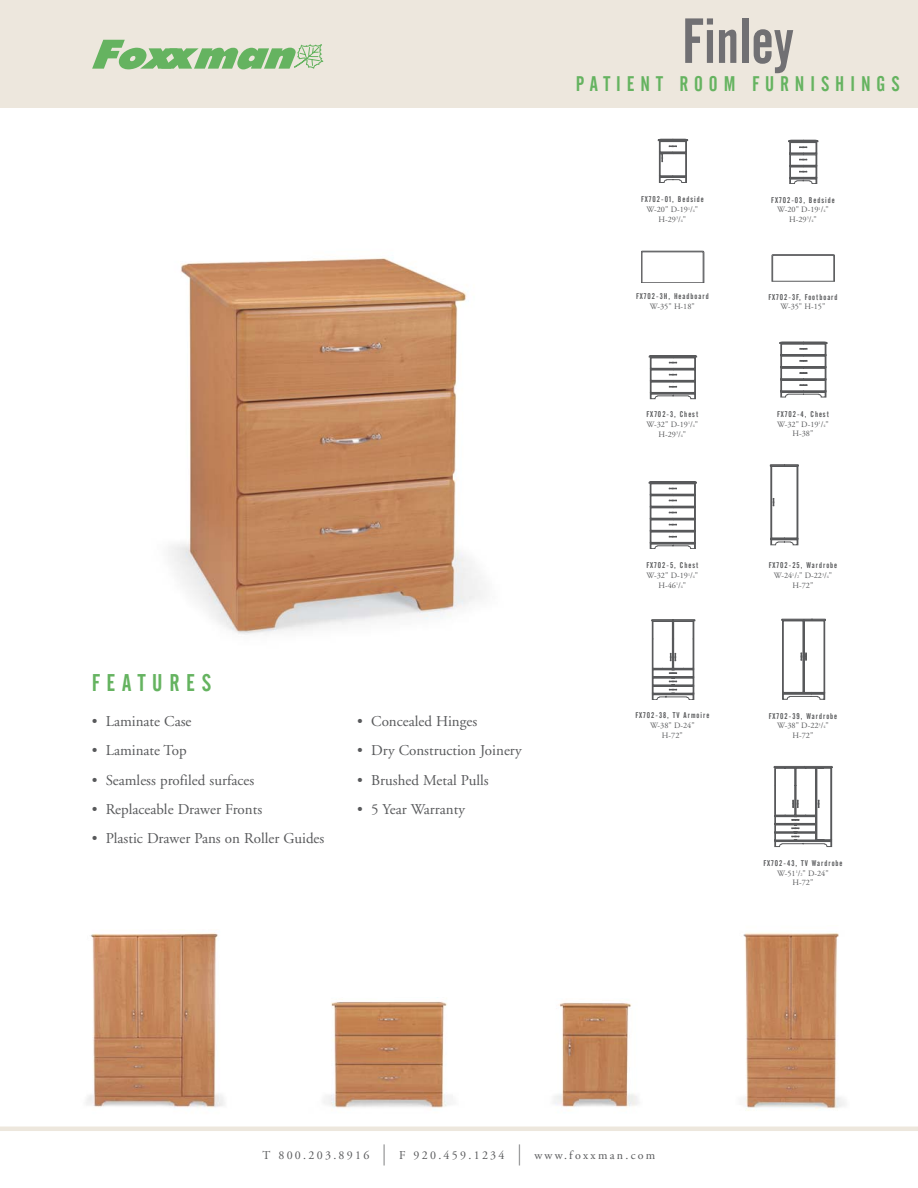
<style>
.page{position:relative;width:918px;height:1188px;background:#fff}
.page>*{position:absolute;margin:0;border:0;box-sizing:border-box;transform-origin:0 0}
.t1{font:63px "Alternate Gothic No 2 BT";color:#717073}
.t2{font:30px "Adobe Garamond";color:#58595b;scale:.4 1}
.t3{font:24px "Alternate Gothic No 2 BT";letter-spacing:.285em;color:#65b360}
.t4{font:21px "Alternate Gothic No 2 BT";letter-spacing:.285em;color:#65b360}
.t5{font:15px "Adobe Garamond";color:#58595b}
.t6{font:12px "Adobe Garamond";letter-spacing:.19em;color:#58595b}
.t7{font:8.25px/9.8px "Adobe Garamond";color:#58595b;text-align:center}
.t8{font:8.25px "Alternate Gothic No 2 BT";letter-spacing:.12em;color:#58595b}
.s1{font-size:4.2px}
</style>
<div class="page">
<div style="left:0;top:0;width:918px;height:108px;background:#ede7dd"></div>
<svg style="left:92px;top:39px;width:232px;height:31px"></svg>
<svg style="left:658px;top:139px;width:30px;height:44px"></svg>
<svg style="left:788px;top:140px;width:30px;height:44px"></svg>
<svg style="left:649px;top:355px;width:48px;height:44px"></svg>
<svg style="left:779px;top:342px;width:49px;height:55px"></svg>
<svg style="left:649px;top:481px;width:48px;height:68px"></svg>
<svg style="left:770px;top:464px;width:29px;height:81px"></svg>
<svg style="left:772px;top:254px;width:63px;height:27px"></svg>
<svg style="left:641px;top:251px;width:63px;height:32px"></svg>
<svg style="left:774px;top:766px;width:59px;height:81px"></svg>
<svg style="left:781px;top:619px;width:45px;height:81px"></svg>
<img style="left:169px;top:258px;width:314px;height:377px">
<img style="left:554px;top:1002px;width:85px;height:109px">
<img style="left:324px;top:1001px;width:127px;height:107px">
<img style="left:86px;top:932px;width:139px;height:176px">
<img style="left:743px;top:932px;width:102px;height:179px">
<hr style="left:0;top:1127px;width:918px;height:4px;background:#ede7dd">
<svg style="left:651px;top:619px;width:44px;height:81px"></svg>
<h1 class="t1" style="left:682px;top:17px;width:114px">Finley</h1>
<h3 class="t4" style="left:576px;top:76px;width:325px">PATIENT ROOM FURNISHINGS</h3>
<h3 class="t3" style="left:92px;top:674px;width:121px">FEATURES</h3>
<h3 class="t5" style="left:92px;top:715px;width:101px">• Laminate Case</h3>
<h3 class="t5" style="left:92px;top:745px;width:96px">• Laminate Top</h3>
<h3 class="t5" style="left:92px;top:774px;width:164px">• Seamless profiled surfaces</h3>
<h3 class="t5" style="left:92px;top:803px;width:172px">• Replaceable Drawer Fronts</h3>
<h3 class="t5" style="left:92px;top:832px;width:234px">• Plastic Drawer Pans on Roller Guides</h3>
<h3 class="t5" style="left:357px;top:715px;width:121px">• Concealed Hinges</h3>
<h3 class="t5" style="left:357px;top:745px;width:166px">• Dry Construction Joinery</h3>
<h3 class="t5" style="left:357px;top:774px;width:133px">• Brushed Metal Pulls</h3>
<h3 class="t5" style="left:357px;top:803px;width:109px">• 5 Year Warranty</h3>
<p class="t8" style="left:641px;top:197px;width:64px">FX702-01, Bedside</p>
<p class="t7" style="left:647px;top:205px;width:53px">W-20" D-19<sup>1</sup>/<span class="s1">4</span>"<br>H-29<sup>3</sup>/<span class="s1">4</span>"</p>
<p class="t8" style="left:771px;top:197px;width:65px">FX702-03, Bedside</p>
<p class="t7" style="left:777px;top:206px;width:53px">W-20" D-19<sup>1</sup>/<span class="s1">4</span>"<br>H-29<sup>3</sup>/<span class="s1">4</span>"</p>
<p class="t8" style="left:636px;top:293px;width:74px">FX702-3H, Headboard</p>
<p class="t7" style="left:650px;top:302px;width:46px">W-35" H-18"</p>
<p class="t8" style="left:768px;top:294px;width:71px">FX702-3F, Footboard</p>
<p class="t7" style="left:780px;top:303px;width:46px">W-35" H-15"</p>
<p class="t8" style="left:647px;top:411px;width:53px">FX702-3, Chest</p>
<p class="t7" style="left:647px;top:420px;width:53px">W-32" D-19<sup>1</sup>/<span class="s1">4</span>"<br>H-29<sup>3</sup>/<span class="s1">4</span>"</p>
<p class="t8" style="left:777px;top:411px;width:53px">FX702-4, Chest</p>
<p class="t7" style="left:777px;top:420px;width:53px">W-32" D-19<sup>1</sup>/<span class="s1">4</span>"<br>H-38"</p>
<p class="t8" style="left:646px;top:562px;width:53px">FX702-5, Chest</p>
<p class="t7" style="left:647px;top:571px;width:53px">W-32" D-19<sup>1</sup>/<span class="s1">4</span>"<br>H-46<sup>1</sup>/<span class="s1">4</span>"</p>
<p class="t8" style="left:769px;top:562px;width:70px">FX702-25, Wardrobe</p>
<p class="t7" style="left:774px;top:571px;width:60px">W-24<sup>1</sup>/<span class="s1">2</span>" D-22<sup>3</sup>/<span class="s1">4</span>"<br>H-72"</p>
<p class="t8" style="left:635px;top:712px;width:75px">FX702-38, TV Armoire</p>
<p class="t7" style="left:650px;top:721px;width:46px">W-38" D-24"<br>H-72"</p>
<p class="t8" style="left:769px;top:713px;width:70px">FX702-39, Wardrobe</p>
<p class="t7" style="left:777px;top:722px;width:53px">W-38" D-22<sup>3</sup>/<span class="s1">4</span>"<br>H-72"</p>
<p class="t8" style="left:763px;top:860px;width:81px">FX702-43, TV Wardrobe</p>
<p class="t7" style="left:777px;top:869px;width:53px">W-51<sup>1</sup>/<span class="s1">2</span>" D-24"<br>H-72"</p>
<h3 class="t6" style="left:263px;top:1150px;width:108px">T 800.203.8916</h3>
<h2 class="t2" style="left:383px;top:1143px;width:9px">|</h2>
<h3 class="t6" style="left:399px;top:1150px;width:107px">F 920.459.1234</h3>
<h2 class="t2" style="left:518px;top:1143px;width:9px">|</h2>
<h3 class="t6" style="left:534px;top:1150px;width:123px">www.foxxman.com</h3>
</div>
